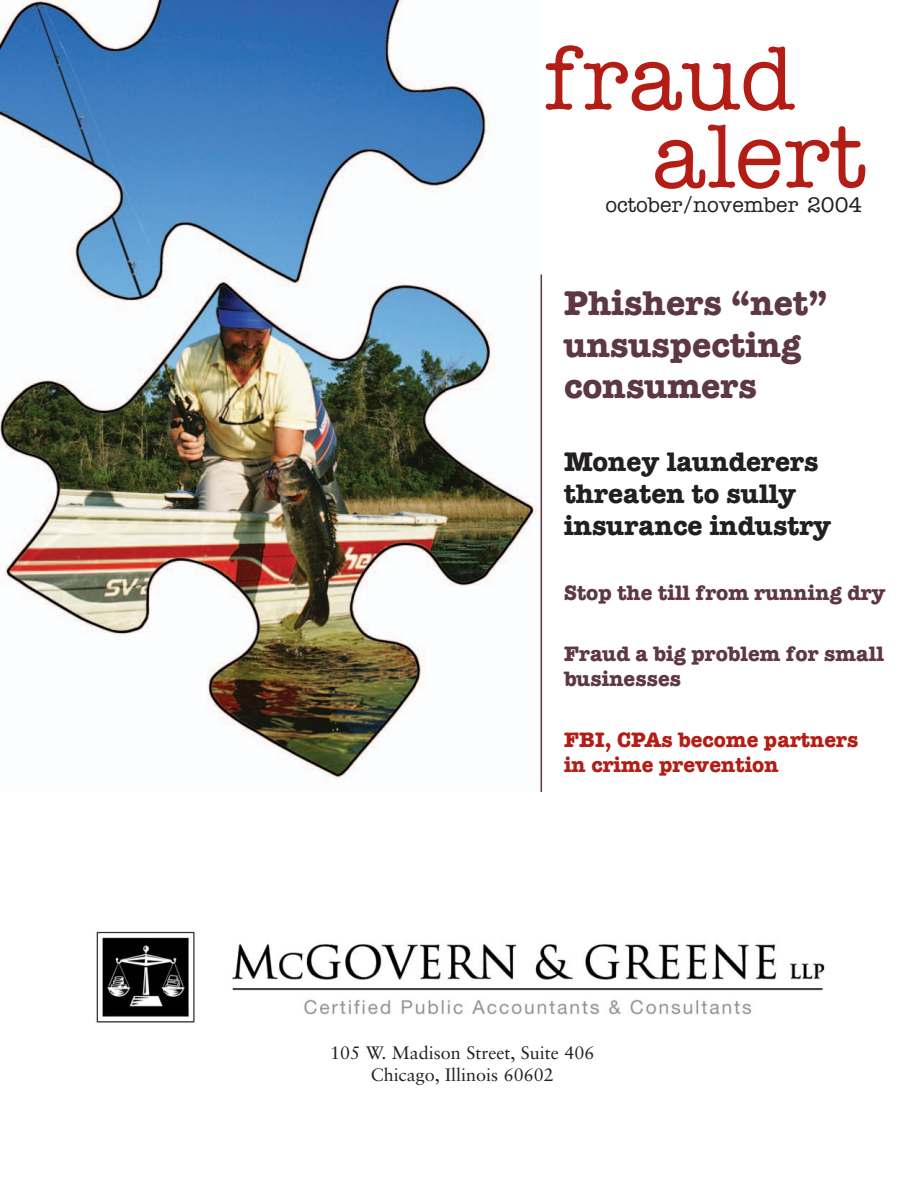
<style>
.page{position:relative;width:918px;height:1188px;background:#fff}
.page>*{position:absolute;margin:0;border:0;box-sizing:border-box;transform-origin:0 0}
.t1{font:500 90px/78px "American Typewriter";color:#b41d15}
.t2{font:700 34.5px/41.4px "American Typewriter";color:#5e3744}
.t3{font:700 27px/32.4px "American Typewriter";color:#231f20}
.t4{font:700 21px/25.2px "American Typewriter";color:#5e3744}
.t5{font:700 21px/25.2px "American Typewriter";color:#b41d15}
.t6{font:500 21px "American Typewriter";color:#231f20}
.t7{font:18px/21.6px "Sabon";color:#231f20;text-align:center}
</style>
<div class="page">
<img style="left:0;top:0;width:541px;height:792px">
<hr style="left:541px;top:274px;width:1px;height:518px;background:#5e3744">
<img style="left:232px;top:944px;width:593px;height:71px">
<img style="left:96px;top:931px;width:99px;height:92px">
<h1 class="t1" style="left:652px;top:39px;width:216px;text-indent:-108px">fraud alert</h1>
<p class="t6" style="left:606px;top:192px;width:258px">october/november 2004</p>
<h2 class="t2" style="left:564px;top:283px;width:265px">Phishers “net” unsuspecting consumers</h2>
<p class="t3" style="left:564px;top:445px;width:269px">Money launderers threaten to sully insurance industry</p>
<p class="t4" style="left:564px;top:580px;width:323px">Stop the till from running dry</p>
<p class="t4" style="left:564px;top:641px;width:321px">Fraud a big problem for small businesses</p>
<p class="t5" style="left:564px;top:727px;width:296px">FBI, CPAs become partners in crime prevention</p>
<p class="t7" style="left:330px;top:1044px;width:266px">105 W. Madison Street, Suite 406<br>Chicago, Illinois 60602</p>
</div>
